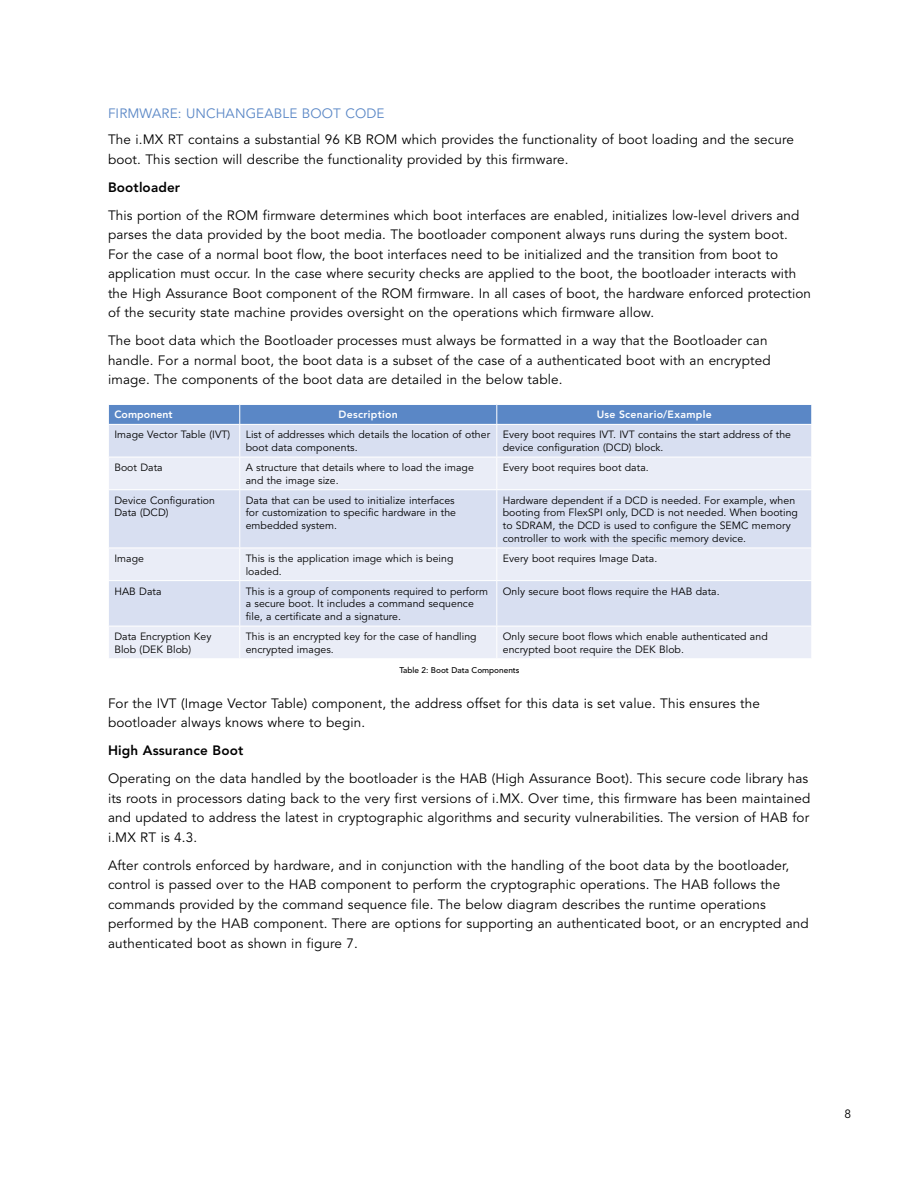
<style>
.page{position:relative;width:918px;height:1188px;background:#fff}
.page>*{position:absolute;margin:0;border:0;box-sizing:border-box;transform-origin:0 0}
._0-NXP_Body_Text{font:13.5px/19.5px "Avenir LT Std";letter-spacing:.01em;color:#000}
._0-NXPBody_Text2{font:13.5px "Avenir LT Std";letter-spacing:.01em;color:#5a87c6}
._0-NXP_Body_Text-2{font:800 13.5px "Avenir LT Std";letter-spacing:.01em;color:#000}
.t1{font:12px "Avenir LT Std";color:#000}
._9-NXP_Table_Body_Te{font:10.5px/12.8px "Avenir LT Std";letter-spacing:.005em;color:#000}
.NXP_Table_Subhead_CE{font:800 10.5px "Avenir LT Std";letter-spacing:.03em;color:#fff}
.NXP_Table_Subhead_FL{font:800 10.5px "Avenir LT Std";letter-spacing:.005em;color:#fff}
._12-NXP-FigureCaptio{font:500 8.25px "Avenir LT Std";color:#000}
</style>
<div class="page">
<div style="left:109px;top:425px;width:702px;height:32px;background:#d8dff1"></div>
<svg style="left:109px;top:458px;width:702px;height:200px;background:#e0e5f3"></svg>
<svg style="left:108px;top:404px;width:704px;height:20px;background:#638ec9"></svg>
<hr style="left:239px;top:425px;width:1px;height:32px;background:#fff">
<hr style="left:496px;top:425px;width:1px;height:32px;background:#fff">
<hr style="left:239px;top:457px;width:1px;height:32px;background:#fff">
<hr style="left:496px;top:457px;width:1px;height:32px;background:#fff">
<hr style="left:108px;top:489px;width:132px;height:1px;background:#fff">
<hr style="left:240px;top:489px;width:257px;height:1px;background:#fff">
<hr style="left:239px;top:490px;width:1px;height:58px;background:#fff">
<hr style="left:497px;top:489px;width:315px;height:1px;background:#fff">
<hr style="left:496px;top:490px;width:1px;height:58px;background:#fff">
<hr style="left:108px;top:548px;width:132px;height:1px;background:#fff">
<hr style="left:240px;top:548px;width:257px;height:1px;background:#fff">
<hr style="left:239px;top:548px;width:1px;height:32px;background:#fff">
<hr style="left:497px;top:548px;width:315px;height:1px;background:#fff">
<hr style="left:496px;top:548px;width:1px;height:32px;background:#fff">
<hr style="left:108px;top:580px;width:132px;height:1px;background:#fff">
<hr style="left:240px;top:580px;width:257px;height:1px;background:#fff">
<hr style="left:239px;top:581px;width:1px;height:45px;background:#fff">
<hr style="left:497px;top:580px;width:315px;height:1px;background:#fff">
<hr style="left:496px;top:581px;width:1px;height:45px;background:#fff">
<hr style="left:108px;top:626px;width:132px;height:1px;background:#fff">
<hr style="left:240px;top:626px;width:257px;height:1px;background:#fff">
<hr style="left:239px;top:626px;width:1px;height:32px;background:#fff">
<hr style="left:497px;top:626px;width:315px;height:1px;background:#fff">
<hr style="left:496px;top:626px;width:1px;height:32px;background:#fff">
<p class="_0-NXPBody_Text2" style="left:108px;top:106px;width:278px">FIRMWARE: UNCHANGEABLE BOOT CODE</p>
<p class="_0-NXP_Body_Text" style="left:108px;top:130px;width:687px">The i.MX RT contains a substantial 96 KB ROM which provides the functionality of boot loading and the secure boot. This section will describe the functionality provided by this firmware.</p>
<p class="_0-NXP_Body_Text-2" style="left:108px;top:179px;width:74px">Bootloader</p>
<p class="_0-NXP_Body_Text" style="left:108px;top:206px;width:705px">This portion of the ROM firmware determines which boot interfaces are enabled, initializes low-level drivers and parses the data provided by the boot media. The bootloader component always runs during the system boot.<br>For the case of a normal boot flow, the boot interfaces need to be initialized and the transition from boot to application must occur. In the case where security checks are applied to the boot, the bootloader interacts with the High Assurance Boot component of the ROM firmware. In all cases of boot, the hardware enforced protection of the security state machine provides oversight on the operations which firmware allow.</p>
<p class="_0-NXP_Body_Text" style="left:108px;top:331px;width:664px">The boot data which the Bootloader processes must always be formatted in a way that the Bootloader can handle. For a normal boot, the boot data is a subset of the case of a authenticated boot with an encrypted image. The components of the boot data are detailed in the below table.</p>
<p class="NXP_Table_Subhead_FL" style="left:114px;top:409px;width:60px">Component</p>
<p class="NXP_Table_Subhead_CE" style="left:339px;top:409px;width:61px">Description</p>
<p class="NXP_Table_Subhead_CE" style="left:597px;top:409px;width:117px">Use Scenario/Example</p>
<p class="_9-NXP_Table_Body_Te" style="left:114px;top:429px;width:117px">Image Vector Table (IVT)</p>
<p class="_9-NXP_Table_Body_Te" style="left:246px;top:429px;width:246px">List of addresses which details the location of other boot data components.</p>
<p class="_9-NXP_Table_Body_Te" style="left:503px;top:429px;width:290px">Every boot requires IVT. IVT contains the start address of the device configuration (DCD) block.</p>
<p class="_9-NXP_Table_Body_Te" style="left:114px;top:461px;width:50px">Boot Data</p>
<p class="_9-NXP_Table_Body_Te" style="left:246px;top:461px;width:230px">A structure that details where to load the image and the image size.</p>
<p class="_9-NXP_Table_Body_Te" style="left:503px;top:461px;width:147px">Every boot requires boot data.</p>
<p class="_9-NXP_Table_Body_Te" style="left:114px;top:494px;width:102px">Device Configuration<br>Data (DCD)</p>
<p class="_9-NXP_Table_Body_Te" style="left:246px;top:494px;width:212px">Data that can be used to initialize interfaces for customization to specific hardware in the embedded system.</p>
<p class="_9-NXP_Table_Body_Te" style="left:503px;top:494px;width:297px">Hardware dependent if a DCD is needed. For example, when booting from FlexSPI only, DCD is not needed. When booting to SDRAM, the DCD is used to configure the SEMC memory controller to work with the specific memory device.</p>
<p class="_9-NXP_Table_Body_Te" style="left:114px;top:552px;width:31px">Image</p>
<p class="_9-NXP_Table_Body_Te" style="left:246px;top:552px;width:209px">This is the application image which is being loaded.</p>
<p class="_9-NXP_Table_Body_Te" style="left:503px;top:552px;width:156px">Every boot requires Image Data.</p>
<p class="_9-NXP_Table_Body_Te" style="left:114px;top:585px;width:49px">HAB Data</p>
<p class="_9-NXP_Table_Body_Te" style="left:246px;top:585px;width:244px">This is a group of components required to perform a secure boot. It includes a command sequence file, a certificate and a signature.</p>
<p class="_9-NXP_Table_Body_Te" style="left:503px;top:585px;width:218px">Only secure boot flows require the HAB data.</p>
<p class="_9-NXP_Table_Body_Te" style="left:114px;top:630px;width:99px">Data Encryption Key<br>Blob (DEK Blob)</p>
<p class="_9-NXP_Table_Body_Te" style="left:246px;top:630px;width:232px">This is an encrypted key for the case of handling encrypted images.</p>
<p class="_9-NXP_Table_Body_Te" style="left:503px;top:630px;width:266px">Only secure boot flows which enable authenticated and encrypted boot require the DEK Blob.</p>
<p class="_12-NXP-FigureCaptio" style="left:399px;top:665px;width:122px">Table 2: Boot Data Components</p>
<p class="_0-NXP_Body_Text" style="left:108px;top:694px;width:654px">For the IVT (Image Vector Table) component, the address offset for this data is set value. This ensures the bootloader always knows where to begin.</p>
<p class="_0-NXP_Body_Text-2" style="left:108px;top:742px;width:137px">High Assurance Boot</p>
<p class="_0-NXP_Body_Text" style="left:108px;top:769px;width:704px">Operating on the data handled by the bootloader is the HAB (High Assurance Boot). This secure code library has its roots in processors dating back to the very first versions of i.MX. Over time, this firmware has been maintained and updated to address the latest in cryptographic algorithms and security vulnerabilities. The version of HAB for i.MX RT is 4.3.</p>
<p class="_0-NXP_Body_Text" style="left:108px;top:856px;width:702px">After controls enforced by hardware, and in conjunction with the handling of the boot data by the bootloader, control is passed over to the HAB component to perform the cryptographic operations. The HAB follows the commands provided by the command sequence file. The below diagram describes the runtime operations performed by the HAB component. There are options for supporting an authenticated boot, or an encrypted and authenticated boot as shown in figure 7.</p>
<p class="t1" style="left:845px;top:1107px;width:8px">8</p>
</div>
